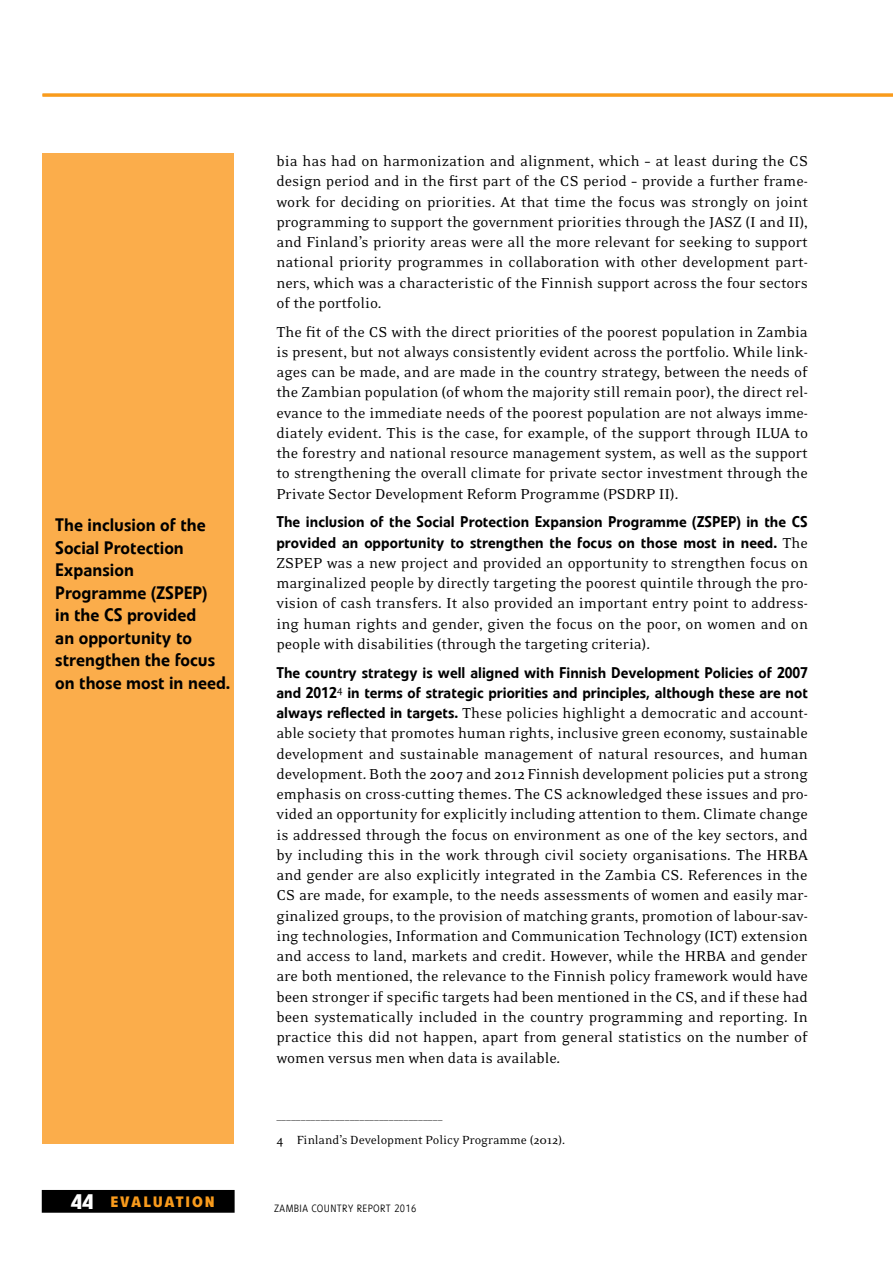
<style>
.page{position:relative;width:893px;height:1263px;background:#fff}
.page>*{position:absolute;margin:0;border:0;box-sizing:border-box;transform-origin:0 0}
.Nosto{font:500 18px/22.5px "Veto Com";color:#000}
.Leipis__mammy{font:16.5px/20.2px "Eidetic Neo OT";color:#000;text-align:justify}
.Leipis__mammy-2{font:500 15.45px/20.2px "Veto Com";color:#000}
.t1{font:700 15px "Veto Com";letter-spacing:.12em;color:#f99b1c;scale:1.05 1}
.source_teksti{font:13.5px "Eidetic Neo OT";color:#000}
.t2{font:300 10.5px "Veto Com";letter-spacing:.035em;color:#000}
.s1{font-family:"Eidetic Neo OT";font-weight:400;font-size:16.5px}
.s2{font-family:"Veto Com";font-weight:500;font-size:15.45px}
.s3{font-size:21px;color:#fff}
</style>
<div class="page">
<div style="left:43px;top:1191px;width:191px;height:21px;background:#000"></div>
<div style="left:42px;top:1190px;width:193px;height:23px;border:2px solid #000"></div>
<div style="left:43px;top:153px;width:191px;height:991px;background:#fbad4b"></div>
<hr style="left:43px;top:94px;width:850px;height:3px;background:#f99b1c">
<p class="Nosto" style="left:55px;top:514px;width:177px">The inclusion of the<br>Social Protection<br>Expansion<br>Programme (ZSPEP)<br>in the CS provided<br>an opportunity to strengthen the focus on those most in need.</p>
<p class="Leipis__mammy" style="left:276px;top:151px;width:533px">bia has had on harmonization and alignment, which – at least during the CS design period and in the first part of the CS period – provide a further frame&shy;work for deciding on priorities. At that time the focus was strongly on joint programming to support the government priorities through the JASZ (I and II), and Finland’s priority areas were all the more relevant for seeking to support national priority programmes in collaboration with other development part&shy;ners, which was a characteristic of the Finnish support across the four sectors of the portfolio.</p>
<p class="Leipis__mammy" style="left:276px;top:322px;width:533px">The fit of the CS with the direct priorities of the poorest population in Zambia is present, but not always consistently evident across the portfolio. While link&shy;ages can be made, and are made in the country strategy, between the needs of the Zambian population (of whom the majority still remain poor), the direct rel&shy;evance to the immediate needs of the poorest population are not always imme&shy;diately evident. This is the case, for example, of the support through ILUA to the forestry and national resource management system, as well as the support to strengthening the overall climate for private sector investment through the Private Sector Development Reform Programme (PSDRP II).</p>
<p class="Leipis__mammy-2" style="left:276px;top:512px;width:533px">The inclusion of the Social Protection Expansion Programme (ZSPEP) in the CS provided an opportunity to strengthen the focus on those most in need. <span class="s1">The</span></p>
<p class="Leipis__mammy" style="left:276px;top:553px;width:533px">ZSPEP was a new project and provided an opportunity to strengthen focus on marginalized people by directly targeting the poorest quintile through the pro&shy;vision of cash transfers. It also provided an important entry point to address&shy;ing human rights and gender, given the focus on the poor, on women and on people with disabilities (through the targeting criteria).</p>
<p class="Leipis__mammy-2" style="left:276px;top:662px;width:533px">The country strategy is well aligned with Finnish Development Policies of 2007 and 2012<sup>4</sup> in terms of strategic priorities and principles, although these are not</p>
<p class="Leipis__mammy" style="left:276px;top:703px;width:533px"><span class="s2">always reflected in targets.</span> These policies highlight a democratic and account&shy;able society that promotes human rights, inclusive green economy, sustainable development and sustainable management of natural resources, and human development. Both the 2007 and 2012 Finnish development policies put a strong emphasis on cross-cutting themes. The CS acknowledged these issues and pro&shy;vided an opportunity for explicitly including attention to them. Climate change is addressed through the focus on environment as one of the key sectors, and by including this in the work through civil society organisations. The HRBA and gender are also explicitly integrated in the Zambia CS. References in the CS are made, for example, to the needs assessments of women and easily mar&shy;ginalized groups, to the provision of matching grants, promotion of labour-sav&shy;ing technologies, Information and Communication Technology (ICT) extension and access to land, markets and credit. However, while the HRBA and gender are both mentioned, the relevance to the Finnish policy framework would have been stronger if specific targets had been mentioned in the CS, and if these had been systematically included in the country programming and reporting. In practice this did not happen, apart from general statistics on the number of women versus men when data is available.</p>
<p class="source_teksti" style="left:276px;top:1109px;width:168px">__________________________________</p>
<p class="source_teksti" style="left:276px;top:1133px;width:290px">4 Finland’s Development Policy Programme (2012).</p>
<p class="t1" style="left:71px;top:1192px;width:139px"><span class="s3">44</span> EVALUATION</p>
<p class="t2" style="left:274px;top:1202px;width:144px">ZAMBIA COUNTRY REPORT 2016</p>
</div>
